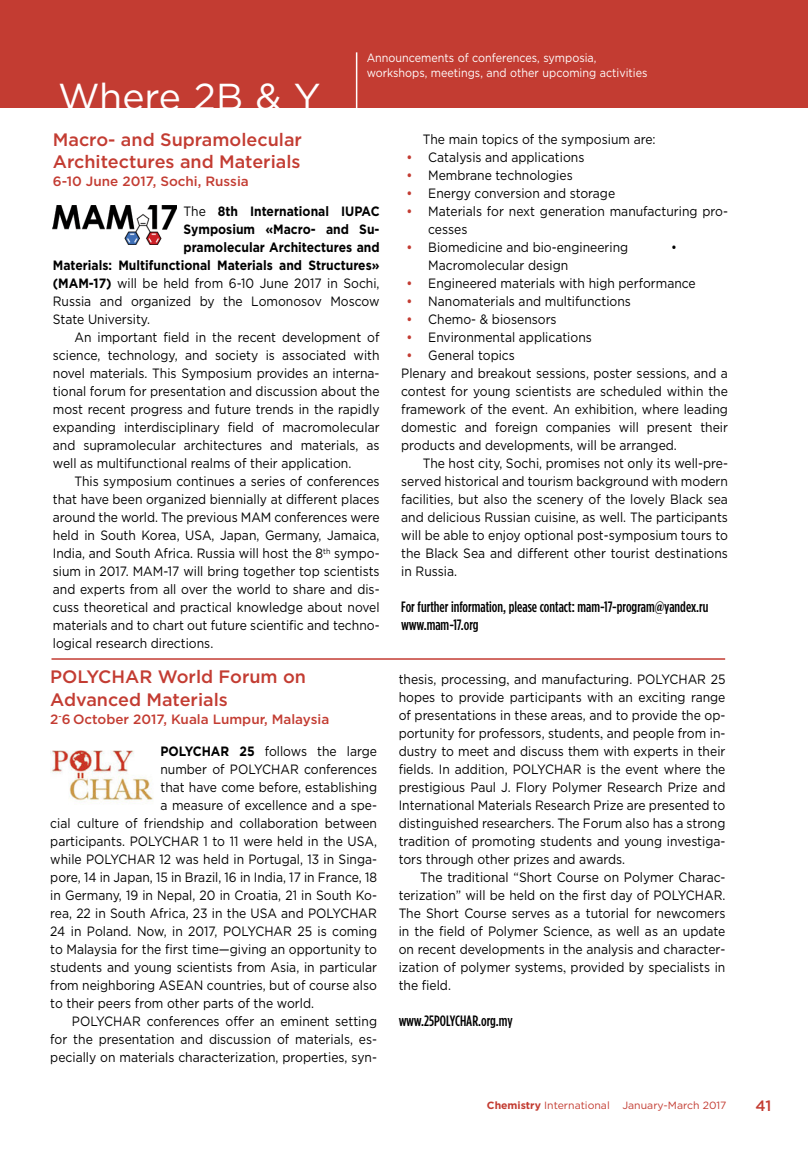
<style>
.page{position:relative;width:808px;height:1161px;background:#fff}
.page>*{position:absolute;margin:0;border:0;box-sizing:border-box;transform-origin:0 0}
.t1{font:37.5px "Gotham";color:#fff}
.t2{font:500 18px/22.5px "Gotham";color:#c33c32}
.t3{font:500 15px/18px "Gotham Condensed";color:#000}
.t4{font:500 15px "Gotham";color:#c33c32}
.t5{font:13.5px/18px "Gotham";color:#000;text-align:justify;scale:.9 1}
.t6{font:700 13.5px "Gotham";color:#000;scale:.9 1}
.t7{font:500 13.5px/29.5px "Gotham";color:#c33c32}
.t8{font:12px/15px "Gotham";color:#fff;scale:.9 1}
.t9{font:10.5px "Gotham";color:#c33c32}
.s1{font-weight:400;color:#000}
.s2{font-weight:700;color:#000}
.s3{font-weight:700}
.s4{font-weight:500;color:#c33c32}
.s5{font-family:"Times New Roman"}
</style>
<div class="page">
<div style="left:0;top:0;width:808px;height:108px;background:#c33c32"></div>
<hr style="left:356px;top:52px;width:1px;height:56px;background:#fff">
<hr style="left:52px;top:658px;width:673px;height:2px;background:#c33c32">
<img style="left:50px;top:750px;width:103px;height:55px">
<img style="left:53px;top:205px;width:124px;height:40px">
<h1 class="t1" style="left:58px;top:72px;width:264px">Where 2B &amp; Y</h1>
<p class="t8" style="left:367px;top:50px;width:314px">Announcements of conferences, symposia, workshops, meetings, and other upcoming activities</p>
<h2 class="t2" style="left:53px;top:128px;width:251px">Macro- and Supramolecular<br>Architectures and Materials</h2>
<p class="t7" style="left:184px;top:167px;width:198px;text-indent:-131px">6-10 June 2017, Sochi, Russia<br><span class="s1">The</span> <span class="s2">8th International IUPAC</span></p>
<p class="t6" style="left:184px;top:220px;width:219px">Symposium «Macro- and Su-</p>
<p class="t6" style="left:184px;top:238px;width:219px">pramolecular Architectures and</p>
<p class="t6" style="left:53px;top:256px;width:365px">Materials: Multifunctional Materials and Structures»</p>
<p class="t5" style="left:53px;top:274px;width:365px"><span class="s3">(MAM-17)</span> will be held from 6-10 June 2017 in Sochi,</p>
<p class="t5" style="left:53px;top:292px;width:365px">Russia and organized by the Lomonosov Moscow</p>
<p class="t5" style="left:53px;top:310px;width:110px">State University.</p>
<p class="t5" style="left:74px;top:328px;width:341px">An important field in the recent development of</p>
<p class="t5" style="left:53px;top:346px;width:365px">science, technology, and society is associated with</p>
<p class="t5" style="left:53px;top:364px;width:365px">novel materials. This Symposium provides an interna-</p>
<p class="t5" style="left:53px;top:382px;width:365px">tional forum for presentation and discussion about the</p>
<p class="t5" style="left:53px;top:400px;width:365px">most recent progress and future trends in the rapidly</p>
<p class="t5" style="left:53px;top:418px;width:365px">expanding interdisciplinary field of macromolecular</p>
<p class="t5" style="left:53px;top:436px;width:365px">and supramolecular architectures and materials, as</p>
<p class="t5" style="left:53px;top:454px;width:333px">well as multifunctional realms of their application.</p>
<p class="t5" style="left:74px;top:472px;width:341px">This symposium continues a series of conferences</p>
<p class="t5" style="left:53px;top:490px;width:365px">that have been organized biennially at different places</p>
<p class="t5" style="left:53px;top:508px;width:365px">around the world. The previous MAM conferences were</p>
<p class="t5" style="left:53px;top:526px;width:365px">held in South Korea, USA, Japan, Germany, Jamaica,</p>
<p class="t5" style="left:53px;top:544px;width:365px">India, and South Africa. Russia will host the 8<sup>th</sup> sympo-</p>
<p class="t5" style="left:53px;top:562px;width:365px">sium in 2017. MAM-17 will bring together top scientists</p>
<p class="t5" style="left:53px;top:580px;width:365px">and experts from all over the world to share and dis-</p>
<p class="t5" style="left:53px;top:598px;width:365px">cuss theoretical and practical knowledge about novel</p>
<p class="t5" style="left:53px;top:616px;width:365px">materials and to chart out future scientific and techno-</p>
<p class="t5" style="left:53px;top:634px;width:180px">logical research directions.</p>
<h2 class="t2" style="left:50px;top:666px;width:257px">POLYCHAR World Forum on<br>Advanced Materials</h2>
<p class="t7" style="left:50px;top:704px;width:280px">2<sup>-</sup>6 October 2017, Kuala Lumpur, Malaysia</p>
<p class="t5" style="left:160px;top:742px;width:242px"><span class="s3">POLYCHAR 25</span> follows the large</p>
<p class="t5" style="left:160px;top:760px;width:242px">number of POLYCHAR conferences</p>
<p class="t5" style="left:160px;top:778px;width:242px">that have come before, establishing</p>
<p class="t5" style="left:160px;top:796px;width:242px">a measure of excellence and a spe-</p>
<p class="t5" style="left:50px;top:814px;width:365px">cial culture of friendship and collaboration between</p>
<p class="t5" style="left:50px;top:832px;width:365px">participants. POLYCHAR 1 to 11 were held in the USA,</p>
<p class="t5" style="left:50px;top:850px;width:365px">while POLYCHAR 12 was held in Portugal, 13 in Singa-</p>
<p class="t5" style="left:50px;top:868px;width:365px">pore, 14 in Japan, 15 in Brazil, 16 in India, 17 in France, 18</p>
<p class="t5" style="left:50px;top:886px;width:365px">in Germany, 19 in Nepal, 20 in Croatia, 21 in South Ko-</p>
<p class="t5" style="left:50px;top:904px;width:365px">rea, 22 in South Africa, 23 in the USA and POLYCHAR</p>
<p class="t5" style="left:50px;top:922px;width:365px">24 in Poland. Now, in 2017, POLYCHAR 25 is coming</p>
<p class="t5" style="left:50px;top:940px;width:365px">to Malaysia for the first time—giving an opportunity to</p>
<p class="t5" style="left:50px;top:958px;width:365px">students and young scientists from Asia, in particular</p>
<p class="t5" style="left:50px;top:976px;width:365px">from neighboring ASEAN countries, but of course also</p>
<p class="t5" style="left:50px;top:994px;width:295px">to their peers from other parts of the world.</p>
<p class="t5" style="left:72px;top:1012px;width:341px">POLYCHAR conferences offer an eminent setting</p>
<p class="t5" style="left:50px;top:1030px;width:365px">for the presentation and discussion of materials, es-</p>
<p class="t5" style="left:50px;top:1048px;width:365px">pecially on materials characterization, properties, syn-</p>
<p class="t5" style="left:423px;top:130px;width:260px">The main topics of the symposium are:</p>
<p class="t5" style="left:407px;top:148px;width:199px"><span class="s4">•</span> Catalysis and applications</p>
<p class="t5" style="left:407px;top:166px;width:186px"><span class="s4">•</span> Membrane technologies</p>
<p class="t5" style="left:407px;top:184px;width:233px"><span class="s4">•</span> Energy conversion and storage</p>
<p class="t5" style="left:428px;top:202px;width:335px;text-indent:-22px"><span class="s4">•</span> Materials for next generation manufacturing pro&shy;cesses</p>
<p class="t5" style="left:407px;top:238px;width:248px"><span class="s4">•</span> Biomedicine and bio-engineering</p>
<p class="t5" style="left:671px;top:238px;width:8px">•</p>
<p class="t5" style="left:428px;top:256px;width:157px">Macromolecular design</p>
<p class="t5" style="left:407px;top:274px;width:323px"><span class="s4">•</span> Engineered materials with high performance</p>
<p class="t5" style="left:407px;top:292px;width:251px"><span class="s4">•</span> Nanomaterials and multifunctions</p>
<p class="t5" style="left:407px;top:310px;width:168px"><span class="s4">•</span> Chemo- &amp; biosensors</p>
<p class="t5" style="left:407px;top:328px;width:207px"><span class="s4">•</span> Environmental applications</p>
<p class="t5" style="left:401px;top:346px;width:365px;text-align:left;text-indent:5px"><span class="s4">•</span> General topics<br>Plenary and breakout sessions, poster sessions, and a contest for young scientists are scheduled within the framework of the event. An exhibition, where leading domestic and foreign companies will present their products and developments, will be arranged.</p>
<p class="t5" style="left:401px;top:454px;width:365px;text-indent:22px">The host city, Sochi, promises not only its well-pre&shy;served historical and tourism background with modern facilities, but also the scenery of the lovely Black sea and delicious Russian cuisine, as well. The participants will be able to enjoy optional post-symposium tours to the Black Sea and different other tourist destinations in Russia.</p>
<p class="t3" style="left:401px;top:598px;width:309px">For further information, please contact: mam-17-program@yandex.ru www.mam-17.org</p>
<p class="t5" style="left:399px;top:670px;width:365px">thesis, processing<span class="s5">,</span> and manufacturing. POLYCHAR 25 hopes to provide participants with an exciting range of presentations in these areas, and to provide the op&shy;portunity for professors, students<span class="s5">,</span> and people from in&shy;dustry to meet and discuss them with experts in their fields. In addition, POLYCHAR is the event where the prestigious Paul J. Flory Polymer Research Prize and International Materials Research Prize are presented to distinguished researchers. The Forum also has a strong tradition of promoting students and young investiga&shy;tors through other prizes and awards.</p>
<p class="t5" style="left:399px;top:868px;width:365px;text-indent:22px">The traditional “Short Course on Polymer Charac&shy;terization” will be held on the first day of POLYCHAR.<br>The Short Course serves as a tutorial for newcomers in the field of Polymer Science<span class="s5">,</span> as well as an update on recent developments in the analysis and character&shy;ization of polymer systems<span class="s5">,</span> provided by specialists in the field.</p>
<p class="t3" style="left:399px;top:1012px;width:116px">www.25POLYCHAR.org.my</p>
<p class="t9" style="left:487px;top:1099px;width:241px"><span class="s3">Chemistry</span> International January-March 2017</p>
<p class="t4" style="left:756px;top:1095px;width:17px">41</p>
</div>
